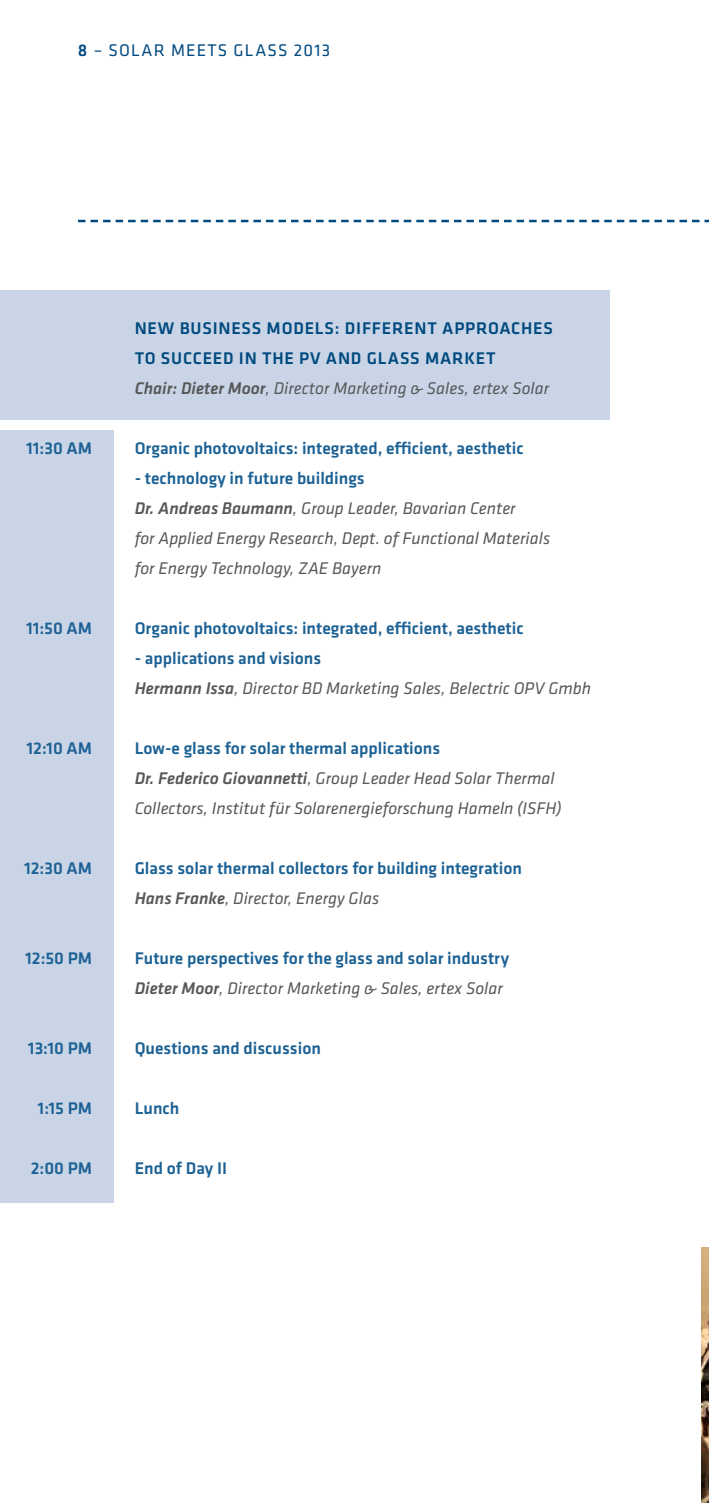
<style>
.page{position:relative;width:709px;height:1503px;background:#fff}
.page>*{position:absolute;margin:0;border:0;box-sizing:border-box;transform-origin:0 0}
.Programm_kursiv{font:italic 17.5px/30px "Klavika Basic";color:#57585a}
.Programm_fett{font:500 17.5px "Klavika Basic";color:#1c6194}
.Teaser{font:500 17.5px "Klavika Basic";letter-spacing:.045em;color:#004a7f}
.t1{font:17.5px "Klavika Basic";letter-spacing:.07em;color:#004a7f}
.s1{font-weight:500}
</style>
<div class="page">
<div style="left:0;top:430px;width:113px;height:773px;background:#c9d5e6"></div>
<div style="left:0;top:291px;width:609px;height:129px;background:#c9d5e6"></div>
<svg style="left:78px;top:220px;width:631px;height:2px"></svg>
<svg style="left:702px;top:1247px;width:7px;height:255px;background:#896c4e"></svg>
<p class="t1" style="left:78px;top:38px;width:254px"><span class="s1">8</span> – SOLAR MEETS GLASS 2013</p>
<p class="Teaser" style="left:135px;top:316px;width:420px">NEW BUSINESS MODELS: DIFFERENT APPROACHES</p>
<p class="Teaser" style="left:135px;top:346px;width:362px">TO SUCCEED IN THE PV AND GLASS MARKET</p>
<p class="Programm_kursiv" style="left:135px;top:373px;width:416px"><span class="s1">Chair: Dieter Moor</span>, Director Marketing &amp; Sales, ertex Solar</p>
<p class="Programm_fett" style="left:26px;top:436px;width:67px">11:30 AM</p>
<p class="Programm_fett" style="left:135px;top:436px;width:390px">Organic photovoltaics: integrated, efficient, aesthetic</p>
<p class="Programm_fett" style="left:135px;top:466px;width:232px">- technology in future buildings</p>
<p class="Programm_kursiv" style="left:135px;top:493px;width:417px"><span class="s1">Dr. Andreas Baumann</span>, Group Leader, Bavarian Center<br>for Applied Energy Research, Dept. of Functional Materials for Energy Technology, ZAE Bayern</p>
<p class="Programm_fett" style="left:26px;top:616px;width:68px">11:50 AM</p>
<p class="Programm_fett" style="left:135px;top:616px;width:390px">Organic photovoltaics: integrated, efficient, aesthetic</p>
<p class="Programm_fett" style="left:135px;top:646px;width:188px">- applications and visions</p>
<p class="Programm_kursiv" style="left:135px;top:673px;width:458px"><span class="s1">Hermann Issa</span>, Director BD Marketing Sales, Belectric OPV Gmbh</p>
<p class="Programm_fett" style="left:27px;top:736px;width:67px">12:10 AM</p>
<p class="Programm_fett" style="left:135px;top:736px;width:307px">Low-e glass for solar thermal applications</p>
<p class="Programm_kursiv" style="left:135px;top:763px;width:421px"><span class="s1">Dr. Federico Giovannetti</span>, Group Leader Head Solar Thermal</p>
<p class="Programm_kursiv" style="left:135px;top:793px;width:428px">Collectors, Institut für Solarenergieforschung Hameln (ISFH)</p>
<p class="Programm_fett" style="left:24px;top:856px;width:69px">12:30 AM</p>
<p class="Programm_fett" style="left:135px;top:856px;width:389px">Glass solar thermal collectors for building integration</p>
<p class="Programm_kursiv" style="left:135px;top:883px;width:246px"><span class="s1">Hans Franke</span>, Director, Energy Glas</p>
<p class="Programm_fett" style="left:25px;top:946px;width:68px">12:50 PM</p>
<p class="Programm_fett" style="left:135px;top:946px;width:376px">Future perspectives for the glass and solar industry</p>
<p class="Programm_kursiv" style="left:135px;top:973px;width:370px"><span class="s1">Dieter Moor</span>, Director Marketing &amp; Sales, ertex Solar</p>
<p class="Programm_fett" style="left:28px;top:1036px;width:66px">13:10 PM</p>
<p class="Programm_fett" style="left:135px;top:1036px;width:188px">Questions and discussion</p>
<p class="Programm_fett" style="left:38px;top:1096px;width:56px">1:15 PM</p>
<p class="Programm_fett" style="left:135px;top:1096px;width:46px">Lunch</p>
<p class="Programm_fett" style="left:31px;top:1156px;width:63px">2:00 PM</p>
<p class="Programm_fett" style="left:135px;top:1156px;width:94px">End of Day II</p>
</div>
